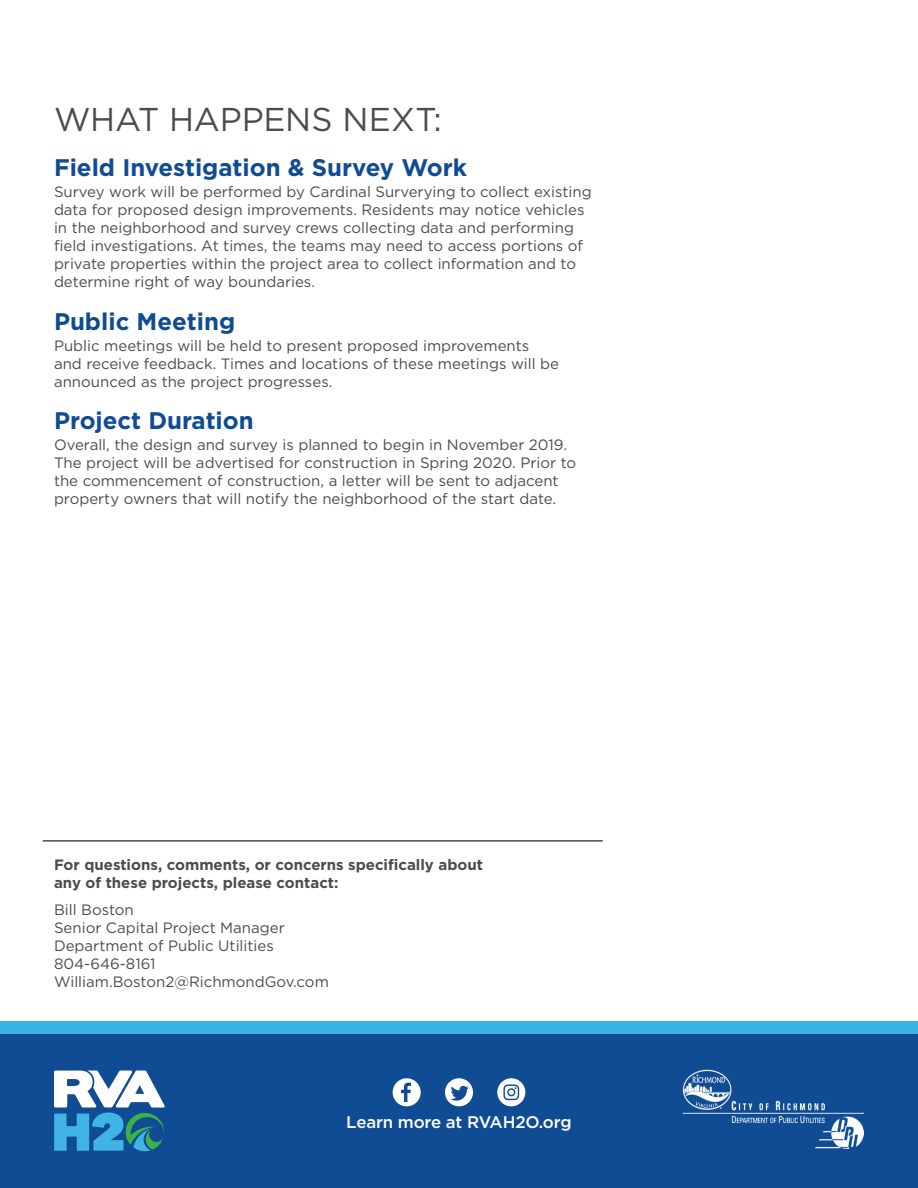
<style>
.page{position:relative;width:918px;height:1188px;background:#fff}
.page>*{position:absolute;margin:0;border:0;box-sizing:border-box;transform-origin:0 0}
.t1{font:33px "Gotham";letter-spacing:-.005em;color:#4b4c4d}
.t2{font:700 24px "Gotham";color:#0f4c93}
.t3{font:500 16.8px "Gotham";letter-spacing:-.01em;color:#fff}
.t4{font:15px/18px "Gotham";color:#4b4c4d}
.t5{font:700 15px "Gotham";color:#4b4c4d}
</style>
<div class="page">
<div style="left:0;top:1022px;width:918px;height:153px;background:#3ab4e5"></div>
<div style="left:0;top:1034px;width:918px;height:154px;background:#0f4c93"></div>
<svg style="left:54px;top:1071px;width:111px;height:80px"></svg>
<img style="left:683px;top:1069px;width:181px;height:79px">
<svg style="left:393px;top:1078px;width:28px;height:28px"></svg>
<svg style="left:445px;top:1078px;width:28px;height:28px"></svg>
<svg style="left:497px;top:1078px;width:28px;height:28px"></svg>
<hr style="left:43px;top:840px;width:560px;height:2px;background:#4b4c4d">
<p class="t1" style="left:54px;top:98px;width:389px">WHAT HAPPENS NEXT:</p>
<p class="t2" style="left:54px;top:152px;width:415px">Field Investigation &amp; Survey Work</p>
<p class="t4" style="left:54px;top:183px;width:539px">Survey work will be performed by Cardinal Surverying to collect existing data for proposed design improvements. Residents may notice vehicles in the neighborhood and survey crews collecting data and performing field investigations. At times, the teams may need to access portions of private properties within the project area to collect information and to determine right of way boundaries.</p>
<p class="t2" style="left:54px;top:305px;width:183px">Public Meeting</p>
<p class="t4" style="left:54px;top:336px;width:507px">Public meetings will be held to present proposed improvements and receive feedback. Times and locations of these meetings will be announced as the project progresses.</p>
<p class="t2" style="left:54px;top:405px;width:201px">Project Duration</p>
<p class="t4" style="left:54px;top:436px;width:524px">Overall, the design and survey is planned to begin in November 2019.<br>The project will be advertised for construction in Spring 2020. Prior to the commencement of construction, a letter will be sent to adjacent property owners that will notify the neighborhood of the start date.</p>
<p class="t5" style="left:54px;top:855px;width:430px">For questions, comments, or concerns specifically about</p>
<p class="t5" style="left:54px;top:873px;width:286px">any of these projects, please contact:</p>
<p class="t4" style="left:54px;top:901px;width:81px">Bill Boston</p>
<p class="t4" style="left:54px;top:919px;width:232px">Senior Capital Project Manager</p>
<p class="t4" style="left:54px;top:937px;width:221px">Department of Public Utilities</p>
<p class="t4" style="left:54px;top:955px;width:103px">804-646-8161</p>
<p class="t4" style="left:54px;top:973px;width:276px">William.Boston2@RichmondGov.com</p>
<p class="t3" style="left:346px;top:1111px;width:227px">Learn more at RVAH2O.org</p>
</div>
